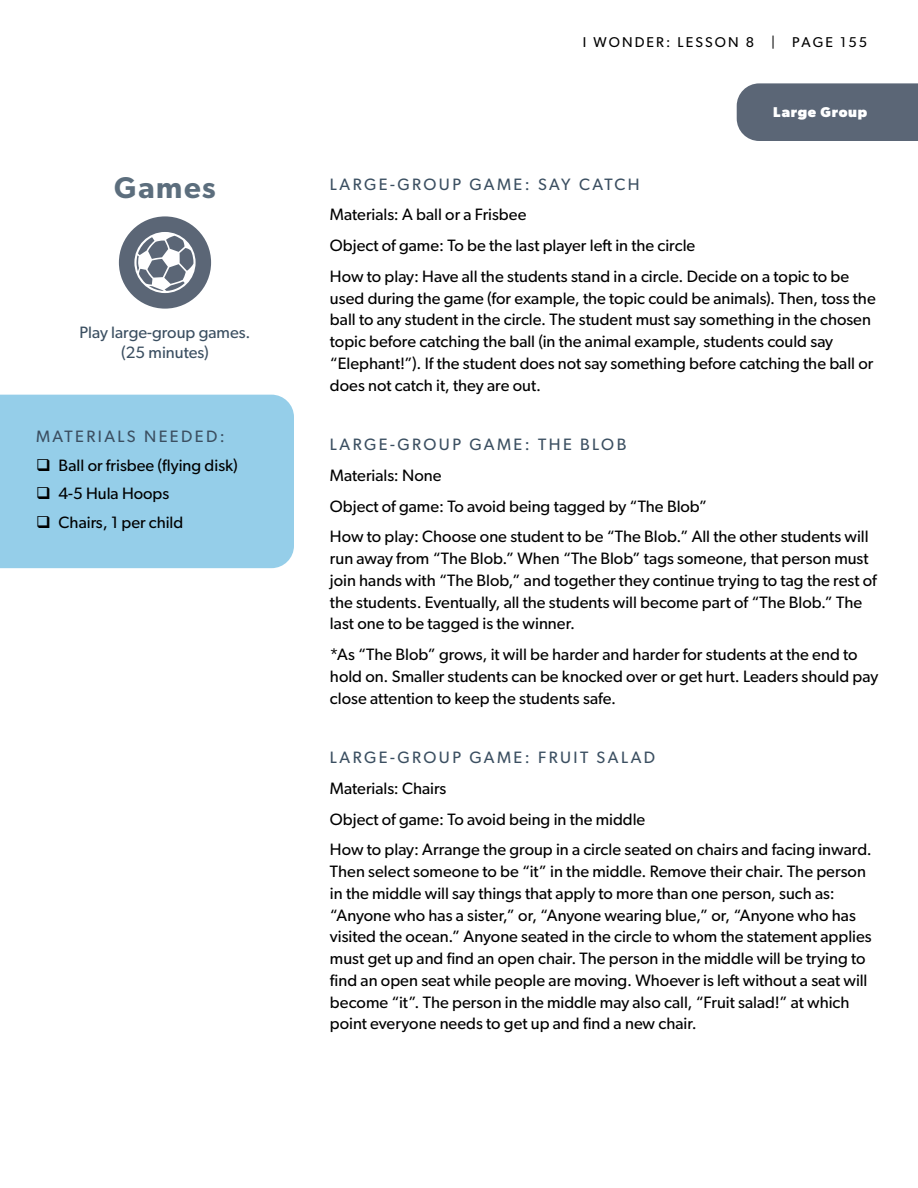
<style>
.page{position:relative;width:918px;height:1188px;background:#fff}
.page>*{position:absolute;margin:0;border:0;box-sizing:border-box;transform-origin:0 0}
.t1{font:600 30px "Gibson";letter-spacing:.05em;color:#5c6e7d}
.t2{font:16.5px/21.8px "Gibson";color:#000}
.t3{font:16.5px "Gibson";letter-spacing:.15em;color:#3b4f61}
.t4{font:16.5px/19.8px "Gibson";color:#3b4f61;text-align:center}
.t5{font:14.25px "Gibson";letter-spacing:.15em;color:#000}
.t6{font:700 14.25px "Gibson";letter-spacing:.05em;color:#fff}
</style>
<div class="page">
<div style="left:737px;top:83px;width:181px;height:58px;background:#5b6676"></div>
<div style="left:119px;top:216px;width:92px;height:93px;background:#5b6676;border-radius:50%"></div>
<svg style="left:134px;top:232px;width:62px;height:61px"></svg>
<div style="left:0;top:395px;width:294px;height:173px;background:#95cee9"></div>
<h1 class="t1" style="left:114px;top:170px;width:103px">Games</h1>
<p class="t4" style="left:79px;top:323px;width:173px">Play large-group games. (25 minutes)</p>
<p class="t3" style="left:36px;top:426px;width:190px">MATERIALS NEEDED:</p>
<p class="t2" style="left:36px;top:454px;width:203px">❑ Ball or frisbee (flying disk)</p>
<p class="t2" style="left:36px;top:483px;width:135px">❑ 4-5 Hula Hoops</p>
<p class="t2" style="left:36px;top:511px;width:149px">❑ Chairs, 1 per child</p>
<p class="t5" style="left:583px;top:34px;width:286px">I WONDER: LESSON 8 | PAGE 155</p>
<p class="t6" style="left:773px;top:104px;width:95px">Large Group</p>
<p class="t3" style="left:330px;top:174px;width:311px">LARGE-GROUP GAME: SAY CATCH</p>
<p class="t2" style="left:330px;top:199px;width:521px;line-height:30.8px">Materials: A ball or a Frisbee<br>Object of game: To be the last player left in the circle<br>How to play: Have all the students stand in a circle. Decide on a topic to be</p>
<p class="t2" style="left:330px;top:287px;width:547px">used during the game (for example, the topic could be animals). Then, toss the ball to any student in the circle. The student must say something in the chosen topic before catching the ball (in the animal example, students could say “Elephant!”). If the student does not say something before catching the ball or does not catch it, they are out.</p>
<p class="t3" style="left:330px;top:435px;width:298px">LARGE-GROUP GAME: THE BLOB</p>
<p class="t2" style="left:330px;top:460px;width:540px;line-height:30.8px">Materials: None<br>Object of game: To avoid being tagged by “The Blob”<br>How to play: Choose one student to be “The Blob.” All the other students will</p>
<p class="t2" style="left:330px;top:547px;width:548px">run away from “The Blob.” When “The Blob” tags someone, that person must join hands with “The Blob,” and together they continue trying to tag the rest of the students. Eventually, all the students will become part of “The Blob.” The last one to be tagged is the winner.</p>
<p class="t2" style="left:330px;top:643px;width:550px">*As “The Blob” grows, it will be harder and harder for students at the end to hold on. Smaller students can be knocked over or get hurt. Leaders should pay close attention to keep the students safe.</p>
<p class="t3" style="left:330px;top:748px;width:327px">LARGE-GROUP GAME: FRUIT SALAD</p>
<p class="t2" style="left:330px;top:773px;width:543px;line-height:30.8px">Materials: Chairs<br>Object of game: To avoid being in the middle<br>How to play: Arrange the group in a circle seated on chairs and facing inward.</p>
<p class="t2" style="left:330px;top:860px;width:543px">Then select someone to be “it” in the middle. Remove their chair. The person in the middle will say things that apply to more than one person, such as: “Anyone who has a sister,” or, “Anyone wearing blue,” or, “Anyone who has visited the ocean.” Anyone seated in the circle to whom the statement applies must get up and find an open chair. The person in the middle will be trying to find an open seat while people are moving. Whoever is left without a seat will become “it”. The person in the middle may also call, “Fruit salad!” at which point everyone needs to get up and find a new chair.</p>
</div>
